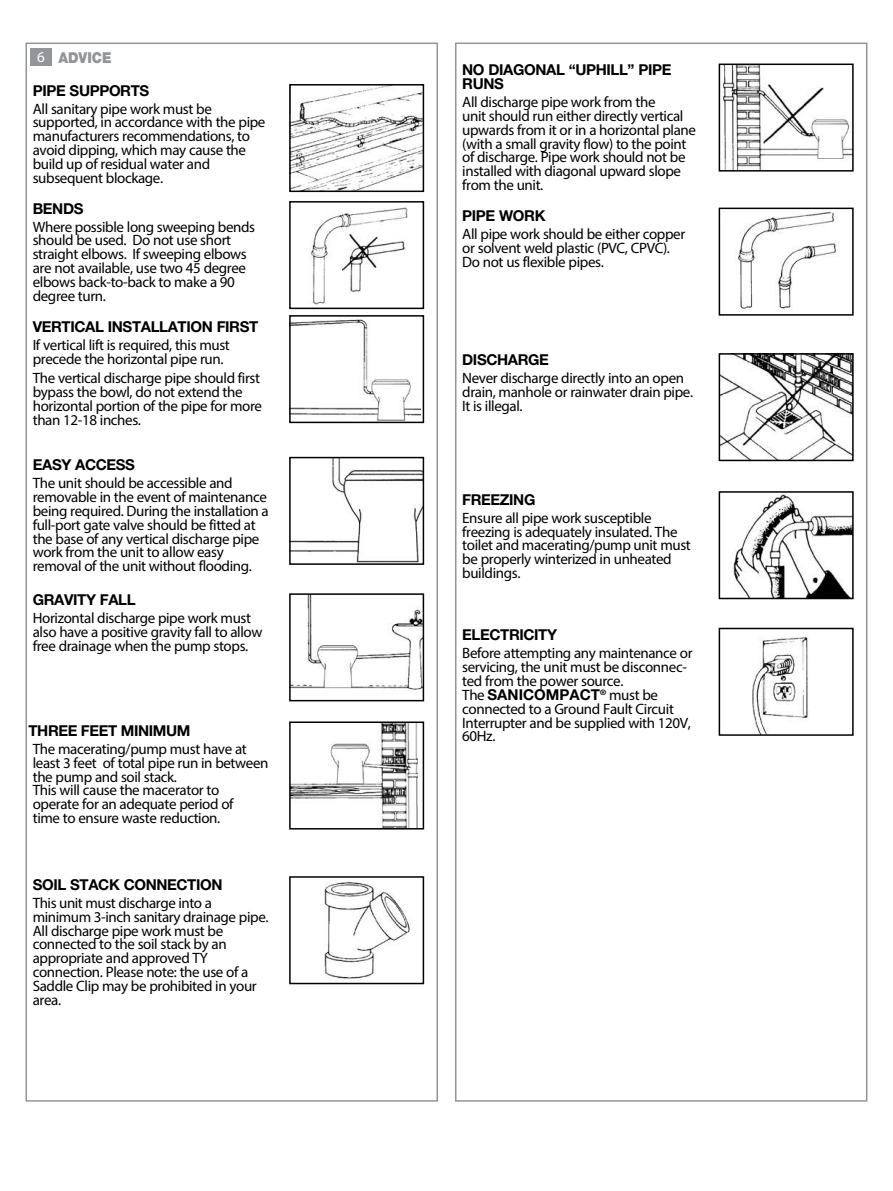
<style>
.page{position:relative;width:893px;height:1191px;background:#fff}
.page>*{position:absolute;margin:0;border:0;box-sizing:border-box;transform-origin:0 0}
.t1{font:15px/13.8px "Myriad Pro";letter-spacing:-.025em;color:#000}
.t2{font:700 15px/13.8px "Helvetica Neue";letter-spacing:-.025em;color:#000}
.t3{font:700 15px "Helvetica Neue";color:#000}
.t4{font:900 15px "Helvetica Neue";color:#939598;scale:.9 1}
.s1{font-family:"Myriad Pro";font-weight:400;color:#fff}
.s2{font-family:"Myriad Pro";font-weight:400}
</style>
<div class="page">
<div style="left:455px;top:43px;width:412px;height:1058px;border:2px solid #939598"></div>
<img style="left:723px;top:211px;width:115px;height:98px">
<div style="left:719px;top:208px;width:135px;height:108px;border:2px solid #000"></div>
<img style="left:722px;top:356px;width:129px;height:102px">
<div style="left:719px;top:353px;width:135px;height:108px;border:2px solid #000"></div>
<img style="left:733px;top:494px;width:118px;height:102px">
<div style="left:719px;top:491px;width:135px;height:108px;border:2px solid #000"></div>
<img style="left:752px;top:637px;width:56px;height:96px">
<div style="left:719px;top:628px;width:135px;height:108px;border:2px solid #000"></div>
<img style="left:722px;top:67px;width:129px;height:102px">
<div style="left:719px;top:64px;width:135px;height:108px;border:2px solid #000"></div>
<div style="left:30px;top:49px;width:22px;height:17px;background:#939598"></div>
<div style="left:26px;top:43px;width:412px;height:1058px;border:2px solid #939598"></div>
<img style="left:292px;top:87px;width:129px;height:102px">
<div style="left:289px;top:84px;width:135px;height:108px;border:2px solid #000"></div>
<img style="left:309px;top:207px;width:99px;height:97px">
<div style="left:289px;top:201px;width:135px;height:108px;border:2px solid #000"></div>
<img style="left:292px;top:319px;width:128px;height:101px">
<div style="left:289px;top:315px;width:135px;height:108px;border:2px solid #000"></div>
<img style="left:292px;top:460px;width:129px;height:102px">
<div style="left:289px;top:457px;width:135px;height:108px;border:2px solid #000"></div>
<img style="left:292px;top:596px;width:129px;height:94px">
<div style="left:289px;top:593px;width:135px;height:108px;border:2px solid #000"></div>
<img style="left:292px;top:724px;width:126px;height:102px">
<div style="left:289px;top:721px;width:135px;height:108px;border:2px solid #000"></div>
<img style="left:324px;top:881px;width:87px;height:98px">
<div style="left:289px;top:876px;width:135px;height:108px;border:2px solid #000"></div>
<p class="t4" style="left:37px;top:48px;width:84px"><span class="s1">6</span> ADVICE</p>
<p class="t2" style="left:33px;top:83px;width:118px">PIPE SUPPORTS</p>
<p class="t1" style="left:33px;top:101px;width:234px">All sanitary pipe work must be supported, in accordance with the pipe manufacturers recommendations, to avoid dipping, which may cause the build up of residual water and subsequent blockage.</p>
<p class="t2" style="left:33px;top:201px;width:52px">BENDS</p>
<p class="t1" style="left:33px;top:219px;width:224px">Where possible long sweeping bends should be used. Do not use short straight elbows. If sweeping elbows are not available, use two 45 degree elbows back-to-back to make a 90 degree turn.</p>
<p class="t2" style="left:33px;top:319px;width:227px">VERTICAL INSTALLATION FIRST</p>
<p class="t1" style="left:33px;top:338px;width:199px">If vertical lift is required, this must precede the horizontal pipe run.</p>
<p class="t1" style="left:33px;top:371px;width:231px">The vertical discharge pipe should first bypass the bowl, do not extend the horizontal portion of the pipe for more than 12-18 inches.</p>
<p class="t2" style="left:33px;top:458px;width:104px">EASY ACCESS</p>
<p class="t1" style="left:33px;top:476px;width:238px">The unit should be accessible and removable in the event of maintenance being required. During the installation a full-port gate valve should be fitted at the base of any vertical discharge pipe work from the unit to allow easy removal of the unit without flooding.</p>
<p class="t2" style="left:33px;top:592px;width:104px">GRAVITY FALL</p>
<p class="t1" style="left:33px;top:611px;width:231px">Horizontal discharge pipe work must also have a positive gravity fall to allow free drainage when the pump stops.</p>
<p class="t2" style="left:29px;top:723px;width:163px">THREE FEET MINIMUM</p>
<p class="t1" style="left:33px;top:742px;width:237px">The macerating/pump must have at least 3 feet of total pipe run in between the pump and soil stack.<br>This will cause the macerator to operate for an adequate period of<br>time to ensure waste reduction.</p>
<p class="t2" style="left:33px;top:877px;width:191px">SOIL STACK CONNECTION</p>
<p class="t1" style="left:33px;top:896px;width:237px">This unit must discharge into a minimum 3-inch sanitary drainage pipe.<br>All discharge pipe work must be connected to the soil stack by an appropriate and approved TY connection. Please note: the use of a<br>Saddle Clip may be prohibited in your area.</p>
<p class="t2" style="left:462px;top:63px;width:211px">NO DIAGONAL “UPHILL” PIPE<br>RUNS</p>
<p class="t1" style="left:462px;top:95px;width:235px">All discharge pipe work from the<br>unit should run either directly vertical upwards from it or in a horizontal plane (with a small gravity flow) to the point of discharge. Pipe work should not be installed with diagonal upward slope from the unit.</p>
<p class="t2" style="left:462px;top:208px;width:85px">PIPE WORK</p>
<p class="t1" style="left:462px;top:227px;width:225px">All pipe work should be either copper or solvent weld plastic (PVC, CPVC).<br>Do not us flexible pipes.</p>
<p class="t2" style="left:462px;top:352px;width:88px">DISCHARGE</p>
<p class="t1" style="left:462px;top:371px;width:232px">Never discharge directly into an open drain, manhole or rainwater drain pipe.<br>It is illegal.</p>
<p class="t2" style="left:462px;top:492px;width:75px">FREEZING</p>
<p class="t1" style="left:462px;top:510px;width:230px">Ensure all pipe work susceptible freezing is adequately insulated. The toilet and macerating/pump unit must be properly winterized in unheated buildings.</p>
<p class="t2" style="left:462px;top:628px;width:96px">ELECTRICITY</p>
<p class="t1" style="left:462px;top:646px;width:232px">Before attempting any maintenance or servicing, the unit must be disconnec&shy;ted from the power source.</p>
<p class="t3" style="left:462px;top:685px;width:197px"><span class="s2">The</span> SANICOMPACT<sup>®</sup> <span class="s2">must be</span></p>
<p class="t1" style="left:462px;top:701px;width:230px">connected to a Ground Fault Circuit<br>Interrupter and be supplied with 120V,<br>60Hz.</p>
</div>
